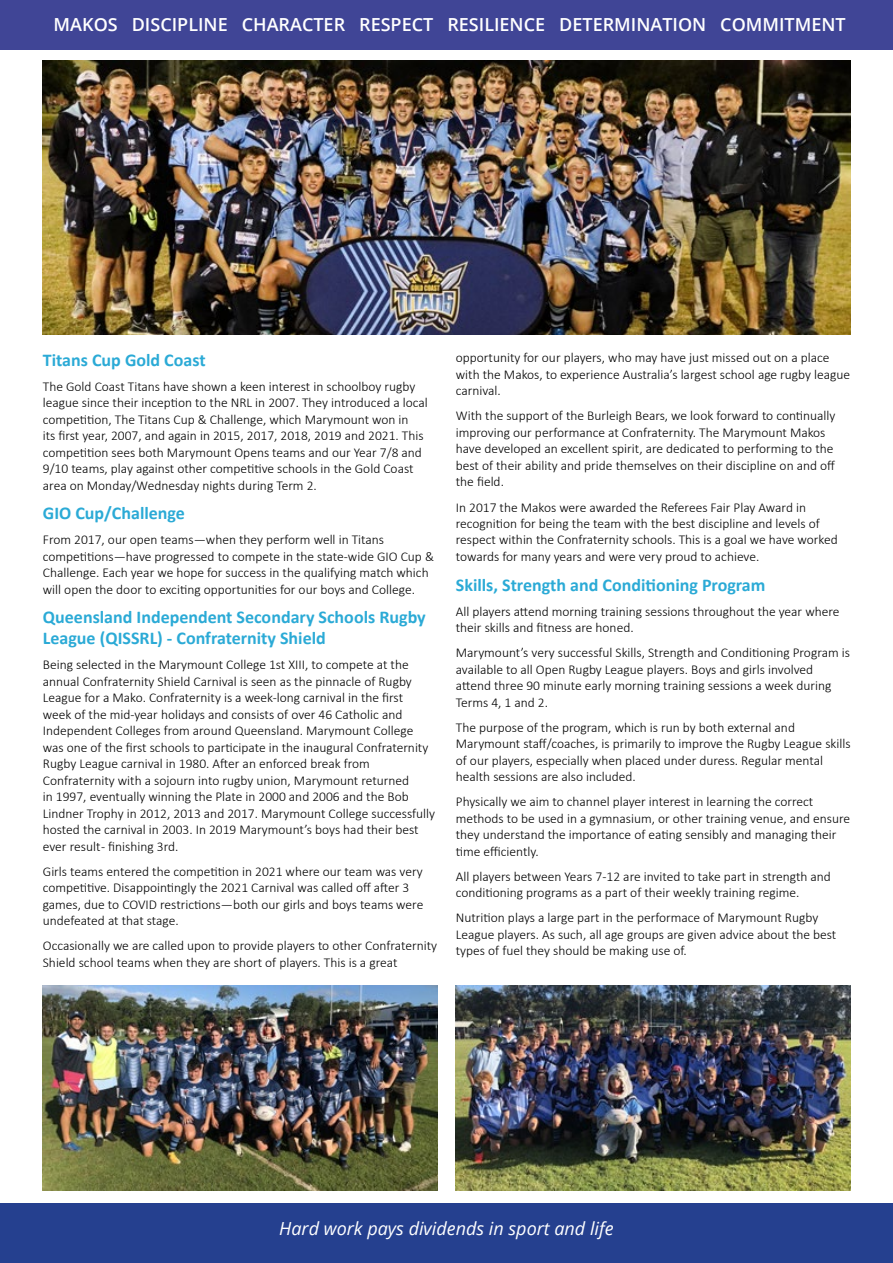
<style>
.page{position:relative;width:893px;height:1263px;background:#fff}
.page>*{position:absolute;margin:0;border:0;box-sizing:border-box;transform-origin:0 0}
.t1{font:700 18px/21px "Calibri";color:#2baad6}
.t2{font:600 18px "Open Sans";color:#fff}
.t3{font:italic 18px "Open Sans";color:#fff}
.t4{font:300 13.5px/16.5px "Calibri";color:#000}
</style>
<div class="page">
<div style="left:0;top:1203px;width:893px;height:59px;background:#25408f"></div>
<div style="left:0;top:0;width:893px;height:50px;background:#404596"></div>
<img style="left:43px;top:986px;width:395px;height:204px">
<img style="left:456px;top:986px;width:395px;height:204px">
<img style="left:43px;top:60px;width:807px;height:274px">
<h1 class="t2" style="left:54px;top:12px;width:794px">MAKOS DISCIPLINE CHARACTER RESPECT RESILIENCE DETERMINATION COMMITMENT</h1>
<h1 class="t1" style="left:43px;top:349px;width:164px">Titans Cup Gold Coast</h1>
<p class="t4" style="left:43px;top:378px;width:386px">The Gold Coast Titans have shown a keen interest in schoolboy rugby league since their inception to the NRL in 2007. They introduced a local competition, The Titans Cup &amp; Challenge, which Marymount won in<br>its first year, 2007, and again in 2015, 2017, 2018, 2019 and 2021. This competition sees both Marymount Opens teams and our Year 7/8 and 9/10 teams, play against other competitive schools in the Gold Coast area on Monday/Wednesday nights during Term 2.</p>
<h1 class="t1" style="left:43px;top:503px;width:144px">GIO Cup/Challenge</h1>
<p class="t4" style="left:43px;top:532px;width:393px">From 2017, our open teams—when they perform well in Titans competitions—have progressed to compete in the state-wide GIO Cup &amp; Challenge. Each year we hope for success in the qualifying match which will open the door to exciting opportunities for our boys and College.</p>
<h1 class="t1" style="left:43px;top:607px;width:384px">Queensland Independent Secondary Schools Rugby<br>League (QISSRL) - Confraternity Shield</h1>
<p class="t4" style="left:43px;top:657px;width:394px">Being selected in the Marymount College 1st XIII, to compete at the annual Confraternity Shield Carnival is seen as the pinnacle of Rugby League for a Mako. Confraternity is a week-long carnival in the first<br>week of the mid-year holidays and consists of over 46 Catholic and Independent Colleges from around Queensland. Marymount College was one of the first schools to participate in the inaugural Confraternity Rugby League carnival in 1980. After an enforced break from Confraternity with a sojourn into rugby union, Marymount returned<br>in 1997, eventually winning the Plate in 2000 and 2006 and the Bob Lindner Trophy in 2012, 2013 and 2017. Marymount College successfully hosted the carnival in 2003. In 2019 Marymount’s boys had their best ever result - finishing 3rd.</p>
<p class="t4" style="left:43px;top:863px;width:382px">Girls teams entered the competition in 2021 where our team was very competitive. Disappointingly the 2021 Carnival was called off after 3 games, due to COVID restrictions—both our girls and boys teams were undefeated at that stage.</p>
<p class="t4" style="left:43px;top:937px;width:396px">Occasionally we are called upon to provide players to other Confraternity<br>Shield school teams when they are short of players. This is a great</p>
<p class="t4" style="left:456px;top:350px;width:396px">opportunity for our players, who may have just missed out on a place with the Makos, to experience Australia’s largest school age rugby league carnival.</p>
<p class="t4" style="left:456px;top:408px;width:381px">With the support of the Burleigh Bears, we look forward to continually improving our performance at Confraternity. The Marymount Makos have developed an excellent spirit, are dedicated to performing to the best of their ability and pride themselves on their discipline on and off the field.</p>
<p class="t4" style="left:456px;top:499px;width:383px">In 2017 the Makos were awarded the Referees Fair Play Award in recognition for being the team with the best discipline and levels of respect within the Confraternity schools. This is a goal we have worked towards for many years and were very proud to achieve.</p>
<h1 class="t1" style="left:456px;top:574px;width:311px">Skills, Strength and Conditioning Program</h1>
<p class="t4" style="left:456px;top:603px;width:385px">All players attend morning training sessions throughout the year where their skills and fitness are honed.</p>
<p class="t4" style="left:456px;top:644px;width:396px">Marymount’s very successful Skills, Strength and Conditioning Program is available to all Open Rugby League players. Boys and girls involved attend three 90 minute early morning training sessions a week during Terms 4, 1 and 2.</p>
<p class="t4" style="left:456px;top:719px;width:396px">The purpose of the program, which is run by both external and Marymount staff/coaches, is primarily to improve the Rugby League skills of our players, especially when placed under duress. Regular mental health sessions are also included.</p>
<p class="t4" style="left:456px;top:793px;width:396px">Physically we aim to channel player interest in learning the correct methods to be used in a gymnasium, or other training venue, and ensure they understand the importance of eating sensibly and managing their time efficiently.</p>
<p class="t4" style="left:456px;top:868px;width:377px">All players between Years 7-12 are invited to take part in strength and conditioning programs as a part of their weekly training regime.</p>
<p class="t4" style="left:456px;top:909px;width:382px">Nutrition plays a large part in the performace of Marymount Rugby<br>League players. As such, all age groups are given advice about the best types of fuel they should be making use of.</p>
<h1 class="t3" style="left:279px;top:1216px;width:336px">Hard work pays dividends in sport and life</h1>
</div>
